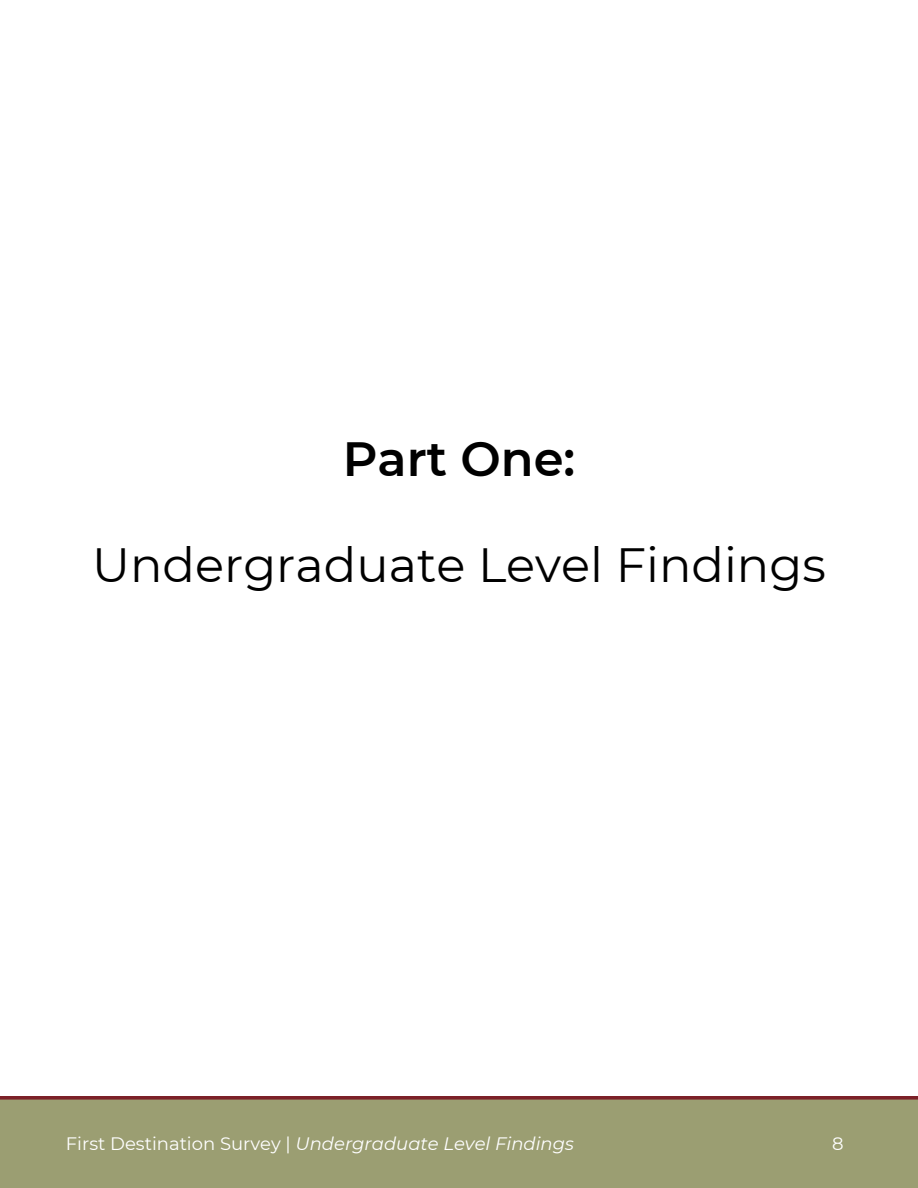
<style>
.page{position:relative;width:918px;height:1188px;background:#fff}
.page>*{position:absolute;margin:0;border:0;box-sizing:border-box;transform-origin:0 0}
.t1{font:48px "Montserrat";color:#000}
.t2{font:600 48px "Montserrat";color:#000}
.t3{font:italic 18px "Montserrat";color:#fff}
.t4{font:18px "Montserrat";color:#fff}
.s1{font-style:normal}
</style>
<div class="page">
<div style="left:0;top:1096px;width:918px;height:92px;background:#9b9e72"></div>
<p class="t2" style="left:343px;top:430px;width:234px">Part One:</p>
<p class="t1" style="left:92px;top:535px;width:735px">Undergraduate Level Findings</p>
<p class="t3" style="left:66px;top:1133px;width:510px"><span class="s1">First Destination Survey |</span> Undergraduate Level Findings</p>
<p class="t4" style="left:832px;top:1133px;width:13px">8</p>
</div>
